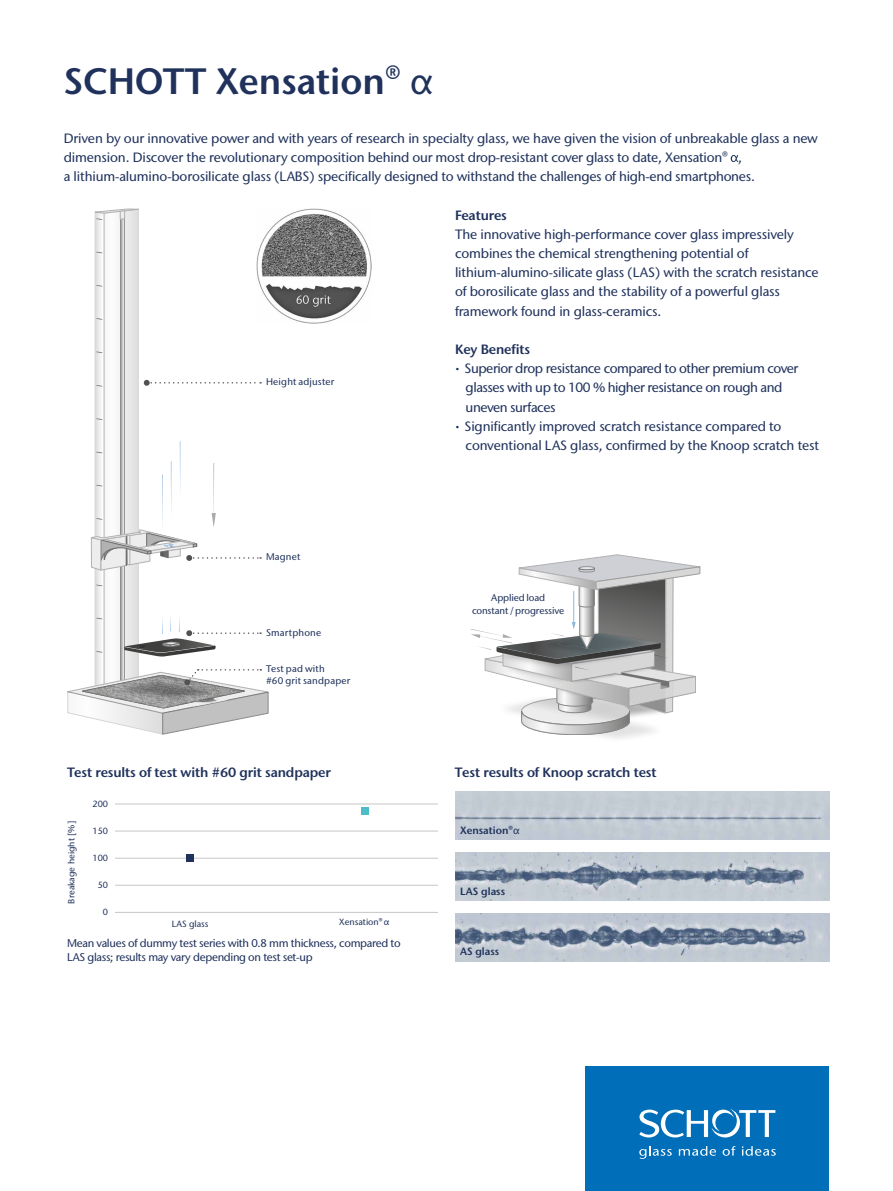
<style>
.page{position:relative;width:893px;height:1191px;background:#fff}
.page>*{position:absolute;margin:0;border:0;box-sizing:border-box;transform-origin:0 0}
.t1{font:600 36.6px "Stone Sans IIITC Pro";color:#20325c}
.t2{font:500 13.5px/19.2px "Stone Sans IIITC Pro";letter-spacing:-.01em;color:#20325c}
.t3{font:500 13.5px "Stone Sans IIITC Pro";letter-spacing:-.035em;color:#20325c}
.t4{font:600 13.5px "Stone Sans IIITC Pro";letter-spacing:-.01em;color:#20325c}
.t5{font:500 11.25px/14.2px "Stone Sans IIITC Pro";letter-spacing:-.03em;color:#20325c}
.t6{font:600 10.5px "Stone Sans IIITC Pro";color:#20325c}
.t7{font:500 9.75px/12px "Stone Sans IIITC Pro";letter-spacing:.015em;color:#20325c}
.t8{font:500 9.75px/13.5px "Stone Sans IIITC Pro";letter-spacing:-.01em;color:#20325c;text-align:center}
.t9{font:500 9px "Stone Sans IIITC Pro";color:#20325c}
.s1{font-weight:500}
.s2{font-family:"Stone Sans Std Phonetic";font-weight:400}
.s3{font-weight:600;font-size:15.75px;color:#062e62}
</style>
<div class="page">
<svg style="left:731px;top:155px;width:7px;height:7px"></svg>
<div style="left:585px;top:1066px;width:244px;height:125px;background:#006eb8"></div>
<svg style="left:639px;top:1109px;width:136px;height:28px"></svg>
<svg style="left:639px;top:1146px;width:33px;height:12px"></svg>
<svg style="left:679px;top:1146px;width:37px;height:9px"></svg>
<svg style="left:723px;top:1146px;width:13px;height:9px"></svg>
<svg style="left:742px;top:1146px;width:34px;height:9px"></svg>
<img style="left:269px;top:208px;width:102px;height:115px">
<svg style="left:67px;top:209px;width:202px;height:525px"></svg>
<hr style="left:115px;top:912px;width:323px;height:1px;background:#c6c6c6">
<hr style="left:115px;top:858px;width:323px;height:1px;background:#c6c6c6">
<hr style="left:115px;top:803px;width:323px;height:1px;background:#c6c6c6">
<hr style="left:115px;top:885px;width:323px;height:1px;background:#c6c6c6">
<hr style="left:115px;top:830px;width:323px;height:1px;background:#c6c6c6">
<div style="left:361px;top:807px;width:7px;height:8px;background:#4dbdc6"></div>
<div style="left:186px;top:855px;width:7px;height:7px;background:#20325c"></div>
<svg style="left:471px;top:554px;width:229px;height:181px"></svg>
<div style="left:579px;top:566px;width:16px;height:4px;border:1px solid #585656;border-radius:50%"></div>
<img style="left:455px;top:791px;width:374px;height:48px">
<img style="left:455px;top:852px;width:374px;height:48px">
<img style="left:455px;top:913px;width:374px;height:48px">
<h1 class="t1" style="left:64px;top:58px;width:372px">SCHOTT Xensation<span class="s1">®</span> <span class="s2">α</span></h1>
<p class="t2" style="left:64px;top:128px;width:756px">Driven by our innovative power and with years of research in specialty glass, we have given the vision of unbreakable glass a new dimension. Discover the revolutionary composition behind our most drop-resistant cover glass to date, Xensation® ,<br>a lithium-alumino-borosilicate glass (LABS) specifically designed to withstand the challenges of high-end smartphones.</p>
<p class="t4" style="left:455px;top:206px;width:53px">Features</p>
<p class="t2" style="left:455px;top:224px;width:365px">The innovative high-performance cover glass impressively combines the chemical strengthening potential of lithium-alumino-silicate glass (LAS) with the scratch resistance of borosilicate glass and the stability of a powerful glass framework found in glass-ceramics.</p>
<p class="t4" style="left:455px;top:340px;width:77px">Key Benefits</p>
<p class="t3" style="left:455px;top:360px;width:345px"><span class="s3">·</span> Superior drop resistance compared to other premium cover</p>
<p class="t3" style="left:466px;top:379px;width:318px">glasses with up to 100 % higher resistance on rough and</p>
<p class="t3" style="left:466px;top:398px;width:91px">uneven surfaces</p>
<p class="t2" style="left:455px;top:416px;width:328px"><span class="s3">·</span> Significantly improved scratch resistance compared to</p>
<p class="t2" style="left:466px;top:435px;width:355px">conventional LAS glass, confirmed by the Knoop scratch test</p>
<p class="t7" style="left:266px;top:376px;width:70px">Height adjuster</p>
<p class="t7" style="left:266px;top:551px;width:36px">Magnet</p>
<p class="t7" style="left:266px;top:626px;width:57px">Smartphone</p>
<p class="t7" style="left:266px;top:663px;width:86px">Test pad with<br>#60 grit sandpaper</p>
<p class="t8" style="left:472px;top:590px;width:94px">Applied load constant / progressive</p>
<p class="t4" style="left:67px;top:763px;width:265px">Test results of test with #60 grit sandpaper</p>
<p class="t4" style="left:455px;top:763px;width:203px">Test results of Knoop scratch test</p>
<p class="t9" style="left:66px;top:903px;width:84px;rotate:-90deg">Breakage height [%]</p>
<p class="t9" style="left:93px;top:798px;width:17px">200</p>
<p class="t9" style="left:93px;top:825px;width:17px">150</p>
<p class="t9" style="left:93px;top:852px;width:17px">100</p>
<p class="t9" style="left:98px;top:879px;width:12px">50</p>
<p class="t9" style="left:103px;top:906px;width:7px">0</p>
<p class="t9" style="left:172px;top:918px;width:38px">LAS glass</p>
<p class="t9" style="left:339px;top:916px;width:52px">Xensation® <span class="s2">α</span></p>
<p class="t5" style="left:67px;top:936px;width:335px">Mean values of dummy test series with 0.8 mm thickness, compared to<br>LAS glass; results may vary depending on test set-up</p>
<p class="t6" style="left:460px;top:824px;width:61px">Xensation®<span class="s2">α</span></p>
<p class="t6" style="left:460px;top:885px;width:47px">LAS glass</p>
<p class="t6" style="left:460px;top:945px;width:41px">AS glass</p>
</div>
